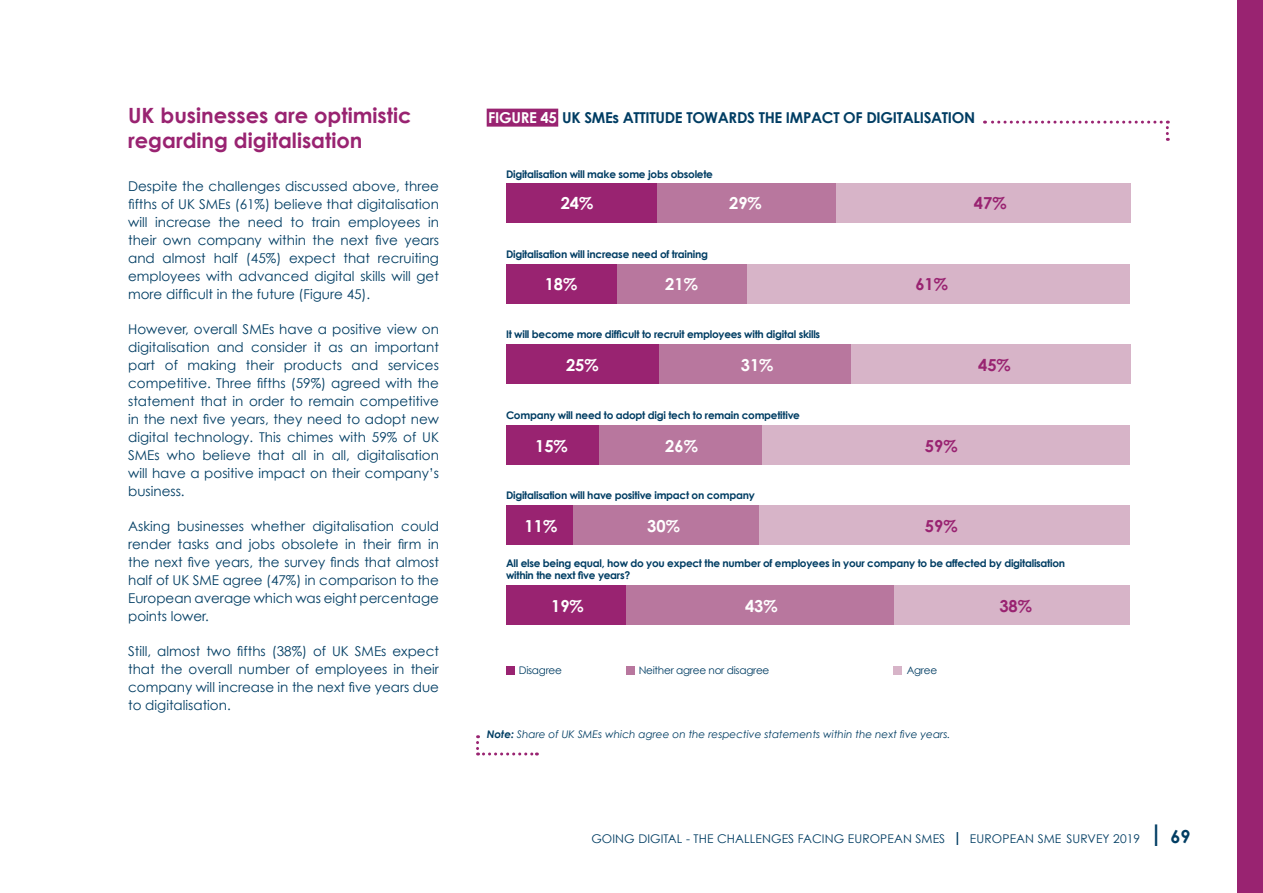
<style>
.page{position:relative;width:1263px;height:893px;background:#fff}
.page>*{position:absolute;margin:0;border:0;box-sizing:border-box;transform-origin:0 0}
.t1{font:700 21px/25.2px "Century Gothic";color:#992371}
.t2{font:700 16.5px "Century Gothic";color:#fff}
.t3{font:700 16.5px "Century Gothic";color:#992371}
.t4{font:700 15px "Century Gothic";letter-spacing:-.02em;color:#003d63}
.t5{font:13.5px/18px "Century Gothic";color:#003d63;text-align:justify}
.t6{font:12px "Century Gothic";letter-spacing:.01em;color:#003d63}
.t7{font:700 10.5px/12.6px "Century Gothic";letter-spacing:-.025em;color:#003d63}
.t8{font:italic 10.5px "Century Gothic";color:#003d63}
.t9{font:10.5px "Century Gothic";letter-spacing:-.025em;color:#003d63}
.s1{color:#fff}
.s2{font-weight:700}
.s3{font-size:18px}
.s4{font-size:30px}
.s5{font-weight:700;font-size:18px}
</style>
<div class="page">
<div style="left:487px;top:109px;width:71px;height:18px;background:#992371"></div>
<div style="left:1237px;top:0;width:26px;height:893px;background:#992371"></div>
<div style="left:506px;top:184px;width:151px;height:39px;background:#992371"></div>
<div style="left:657px;top:184px;width:179px;height:39px;background:#b8779e"></div>
<div style="left:836px;top:184px;width:294px;height:39px;background:#d7b4c8"></div>
<div style="left:506px;top:264px;width:111px;height:40px;background:#992371"></div>
<div style="left:617px;top:264px;width:130px;height:40px;background:#b8779e"></div>
<div style="left:747px;top:264px;width:383px;height:40px;background:#d7b4c8"></div>
<div style="left:506px;top:344px;width:153px;height:40px;background:#992371"></div>
<div style="left:659px;top:344px;width:192px;height:40px;background:#b8779e"></div>
<div style="left:851px;top:344px;width:279px;height:40px;background:#d7b4c8"></div>
<div style="left:506px;top:425px;width:93px;height:39px;background:#992371"></div>
<div style="left:599px;top:425px;width:163px;height:39px;background:#b8779e"></div>
<div style="left:762px;top:425px;width:368px;height:39px;background:#d7b4c8"></div>
<div style="left:506px;top:505px;width:67px;height:40px;background:#992371"></div>
<div style="left:573px;top:505px;width:186px;height:40px;background:#b8779e"></div>
<div style="left:759px;top:505px;width:371px;height:40px;background:#d7b4c8"></div>
<div style="left:506px;top:586px;width:120px;height:39px;background:#992371"></div>
<div style="left:626px;top:586px;width:268px;height:39px;background:#b8779e"></div>
<div style="left:894px;top:586px;width:236px;height:39px;background:#d7b4c8"></div>
<div style="left:506px;top:666px;width:8px;height:8px;background:#992371"></div>
<div style="left:626px;top:666px;width:8px;height:8px;background:#b8779e"></div>
<div style="left:894px;top:666px;width:8px;height:8px;background:#d7b4c8"></div>
<svg style="left:984px;top:121px;width:185px;height:20px"></svg>
<svg style="left:476px;top:735px;width:61px;height:20px"></svg>
<h1 class="t1" style="left:128px;top:102px;width:285px">UK businesses are optimistic regarding digitalisation</h1>
<p class="t5" style="left:128px;top:177px;width:312px">Despite the challenges discussed above, three fifths of UK SMEs (61%) believe that digitalisation will increase the need to train employees in their own company within the next five years and almost half (45%) expect that recruiting employees with advanced digital skills will get more difficult in the future (Figure 45).</p>
<p class="t5" style="left:128px;top:320px;width:312px">However, overall SMEs have a positive view on digitalisation and consider it as an important part of making their products and services competitive. Three fifths (59%) agreed with the statement that in order to remain competitive in the next five years, they need to adopt new digital technology. This chimes with 59% of UK SMEs who believe that all in all, digitalisation will have a positive impact on their company’s business.</p>
<p class="t5" style="left:128px;top:517px;width:312px">Asking businesses whether digitalisation could render tasks and jobs obsolete in their firm in the next five years, the survey finds that almost half of UK SME agree (47%) in comparison to the European average which was eight percentage points lower.</p>
<p class="t5" style="left:128px;top:642px;width:312px">Still, almost two fifths (38%) of UK SMEs expect that the overall number of employees in their company will increase in the next five years due to digitalisation.</p>
<p class="t4" style="left:488px;top:108px;width:488px"><span class="s1">FIGURE 45</span> UK SMEs ATTITUDE TOWARDS THE IMPACT OF DIGITALISATION</p>
<p class="t7" style="left:506px;top:167px;width:208px">Digitalisation will make some jobs obsolete</p>
<p class="t2" style="left:561px;top:193px;width:34px">24%</p>
<p class="t7" style="left:506px;top:248px;width:204px">Digitalisation will increase need of training</p>
<p class="t2" style="left:545px;top:274px;width:34px">18%</p>
<p class="t2" style="left:665px;top:274px;width:34px">21%</p>
<p class="t2" style="left:729px;top:193px;width:34px">29%</p>
<p class="t7" style="left:506px;top:328px;width:316px">It will become more difficult to recruit employees with digital skills</p>
<p class="t2" style="left:566px;top:355px;width:34px">25%</p>
<p class="t2" style="left:741px;top:355px;width:34px">31%</p>
<p class="t7" style="left:506px;top:408px;width:295px">Company will need to adopt digi tech to remain competitive</p>
<p class="t2" style="left:535px;top:435px;width:34px">15%</p>
<p class="t2" style="left:665px;top:435px;width:34px">26%</p>
<p class="t7" style="left:506px;top:489px;width:250px">Digitalisation will have positive impact on company</p>
<p class="t2" style="left:524px;top:516px;width:34px">11%</p>
<p class="t2" style="left:647px;top:516px;width:34px">30%</p>
<p class="t3" style="left:974px;top:193px;width:34px">47%</p>
<p class="t3" style="left:915px;top:274px;width:34px">61%</p>
<p class="t3" style="left:978px;top:355px;width:34px">45%</p>
<p class="t3" style="left:925px;top:435px;width:34px">59%</p>
<p class="t3" style="left:925px;top:516px;width:34px">59%</p>
<p class="t7" style="left:506px;top:556px;width:561px">All else being equal, how do you expect the number of employees in your company to be affected by digitalisation within the next five years?</p>
<p class="t2" style="left:551px;top:596px;width:34px">19%</p>
<p class="t2" style="left:745px;top:596px;width:34px">43%</p>
<p class="t9" style="left:519px;top:664px;width:45px">Disagree</p>
<p class="t9" style="left:639px;top:664px;width:132px">Neither agree nor disagree</p>
<p class="t9" style="left:907px;top:664px;width:32px">Agree</p>
<p class="t8" style="left:487px;top:728px;width:465px"><span class="s2">Note:</span> Share of UK SMEs which agree on the respective statements within the next five years.</p>
<p class="t3" style="left:999px;top:596px;width:34px">38%</p>
<p class="t6" style="left:591px;top:831px;width:601px">GOING DIGITAL - THE CHALLENGES FACING EUROPEAN SMES <span class="s3">I</span> EUROPEAN SME SURVEY 2019 <span class="s4">I</span> <span class="s5">69</span></p>
</div>
